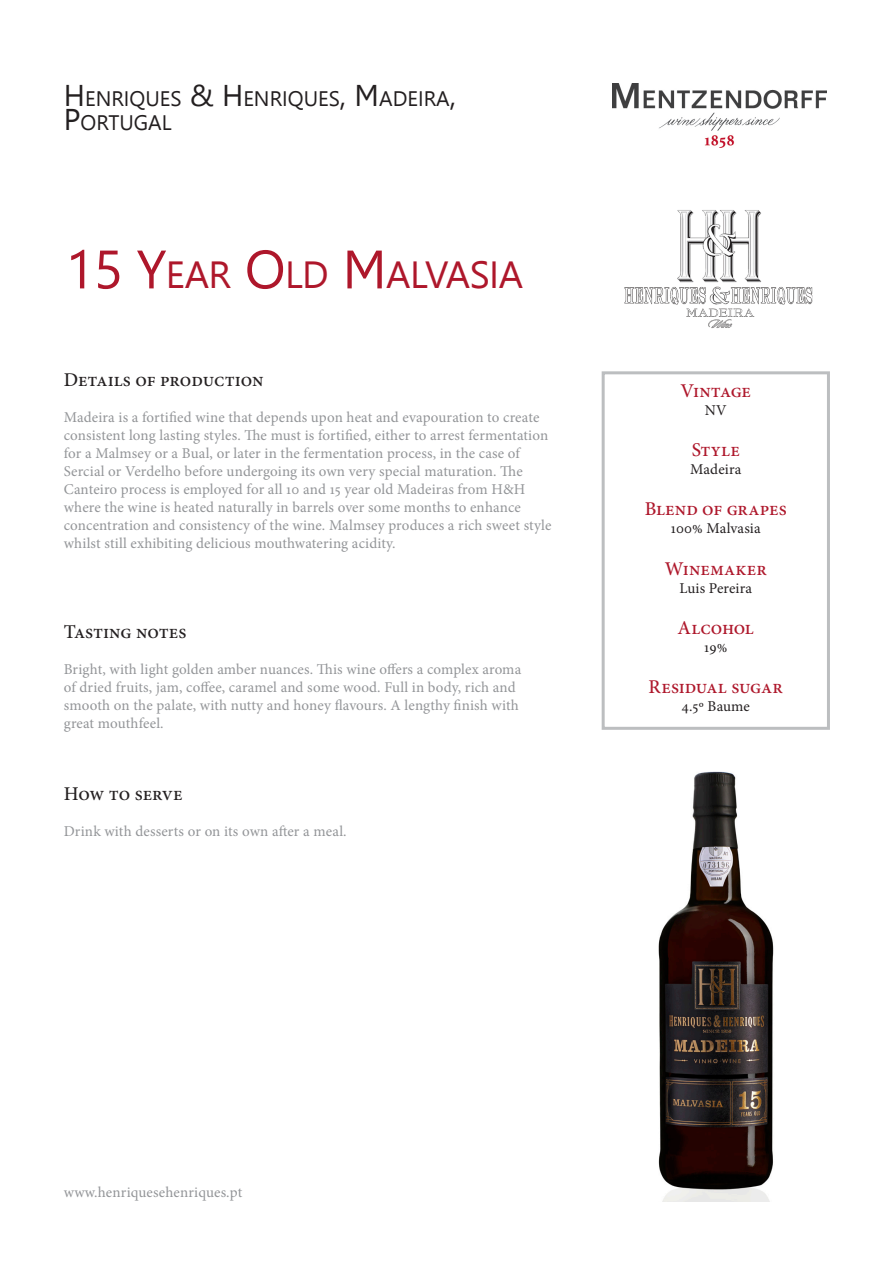
<style>
.page{position:relative;width:893px;height:1263px;background:#fff}
.page>*{position:absolute;margin:0;border:0;box-sizing:border-box;transform-origin:0 0}
.t1{font:37.8px "Leelawadee";letter-spacing:-.015em;color:#ae172b}
.t2{font:21px/24px "Leelawadee";color:#231f20}
.t3{font:500 19.5px "Minion Pro";color:#ae172b}
.t4{font:500 19.5px "Minion Pro";letter-spacing:-.005em;color:#231f20}
.t5{font:500 19.5px "Minion Pro";letter-spacing:-.025em;color:#ae172b}
.t6{font:15px/18px "Minion Pro";letter-spacing:.01em;color:#939598}
.t7{font:15px "Minion Pro";letter-spacing:.01em;color:#231f20}
.s1{font-size:30px}
.s2{font-size:54px}
</style>
<div class="page">
<img style="left:612px;top:84px;width:215px;height:63px">
<div style="left:602px;top:371px;width:228px;height:359px;border:3px solid #bcbec0"></div>
<img style="left:624px;top:210px;width:189px;height:118px">
<img style="left:658px;top:771px;width:116px;height:430px">
<h2 class="t2" style="left:64px;top:87px;width:394px"><span class="s1">H</span>ENRIQUES <span class="s1">&amp; H</span>ENRIQUES<span class="s1">, M</span>ADEIRA<span class="s1">,<br>P</span>ORTUGAL</h2>
<h1 class="t1" style="left:65px;top:253px;width:459px"><span class="s2">15 Y</span>EAR <span class="s2">O</span>LD <span class="s2">M</span>ALVASIA</h1>
<h3 class="t4" style="left:64px;top:366px;width:201px">Details of production</h3>
<p class="t6" style="left:64px;top:408px;width:489px">Madeira is a fortified wine that depends upon heat and evapouration to create consistent long lasting styles. The must is fortified, either to arrest fermentation for a Malmsey or a Bual, or later in the fermentation process, in the case of Sercial or Verdelho before undergoing its own very special maturation. The Canteiro process is employed for all 10 and 15 year old Madeiras from H&amp;H where the wine is heated naturally in barrels over some months to enhance concentration and consistency of the wine. Malmsey produces a rich sweet style whilst still exhibiting delicious mouthwatering acidity.</p>
<h3 class="t4" style="left:64px;top:618px;width:124px">Tasting notes</h3>
<p class="t6" style="left:64px;top:660px;width:459px">Bright, with light golden amber nuances. This wine offers a complex aroma of dried fruits, jam, coffee, caramel and some wood. Full in body, rich and smooth on the palate, with nutty and honey flavours. A lengthy finish with great mouthfeel.</p>
<h3 class="t4" style="left:64px;top:780px;width:120px">How to serve</h3>
<p class="t6" style="left:64px;top:822px;width:284px">Drink with desserts or on its own after a meal.</p>
<h3 class="t5" style="left:680px;top:377px;width:72px">Vintage</h3>
<p class="t7" style="left:705px;top:400px;width:23px">NV</p>
<h3 class="t3" style="left:692px;top:437px;width:50px">Style</h3>
<p class="t7" style="left:690px;top:459px;width:53px">Madeira</p>
<h3 class="t3" style="left:645px;top:496px;width:144px">Blend of grapes</h3>
<p class="t7" style="left:671px;top:519px;width:91px">100% Malvasia</p>
<h3 class="t3" style="left:665px;top:555px;width:104px">Winemaker</h3>
<p class="t7" style="left:679px;top:578px;width:74px">Luis Pereira</p>
<h3 class="t3" style="left:678px;top:614px;width:78px">Alcohol</h3>
<p class="t7" style="left:704px;top:637px;width:25px">19%</p>
<h3 class="t3" style="left:649px;top:674px;width:136px">Residual sugar</h3>
<p class="t7" style="left:682px;top:696px;width:70px">4.5º Baume</p>
<p class="t6" style="left:64px;top:1183px;width:180px">www.henriquesehenriques.pt</p>
</div>
